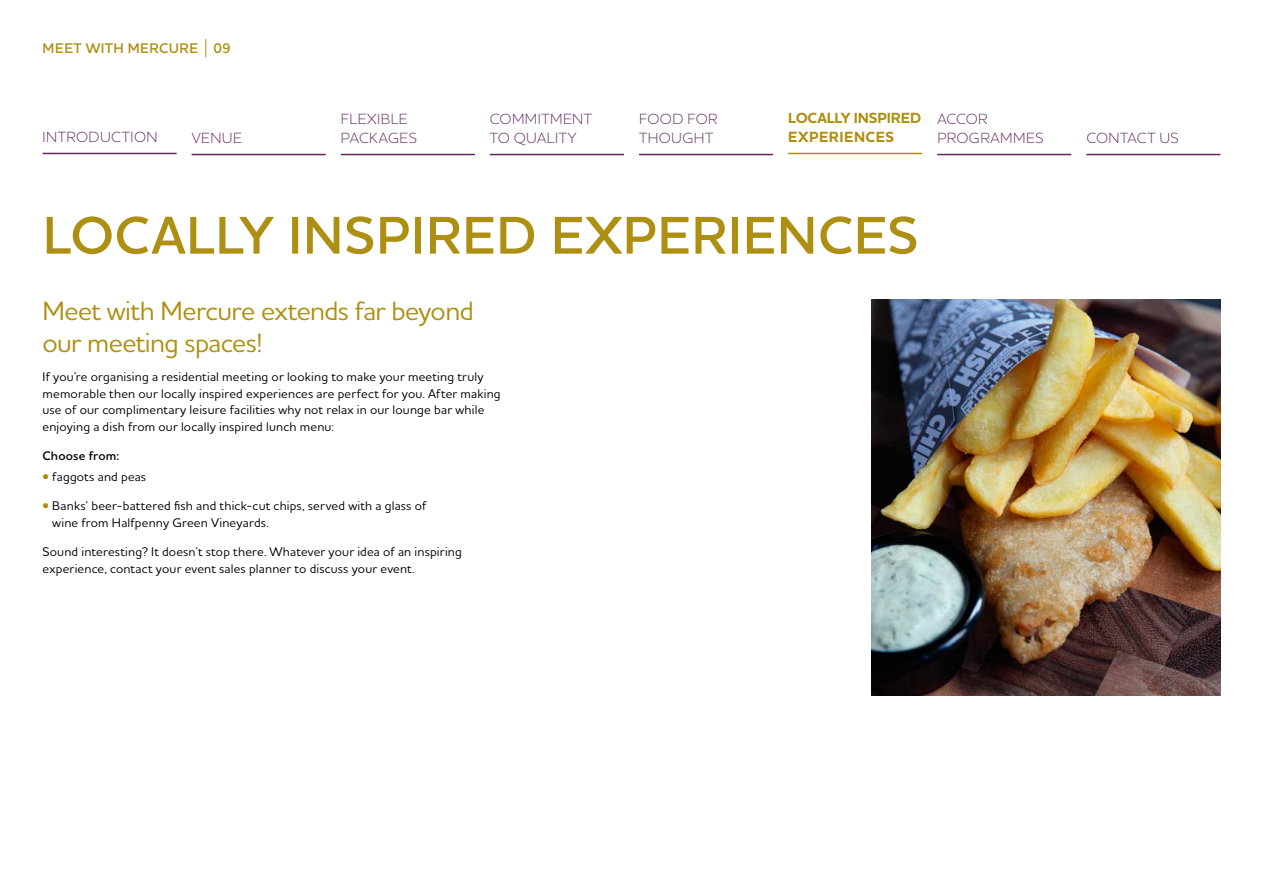
<style>
.page{position:relative;width:1263px;height:893px;background:#fff}
.page>*{position:absolute;margin:0;border:0;box-sizing:border-box;transform-origin:0 0}
.t1{font:600 54px "Houschka Alt Pro";letter-spacing:.015em;color:#ad8f12}
.t2{font:500 27px/32.4px "Houschka Alt Pro";letter-spacing:-.025em;color:#ad8f12}
.t3{font:300 15px/19.5px "Houschka Alt Pro";letter-spacing:.03em;color:#612662}
.t4{font:700 15px "Houschka Alt Pro";color:#ad8f12}
.t5{font:700 15px "Houschka Alt Pro";letter-spacing:.035em;color:#ad8f12}
.t6{font:600 14.25px "Houschka Alt Pro";letter-spacing:.04em;color:#ad8f12}
.t7{font:500 12.75px/16.5px "Houschka Alt Pro";letter-spacing:.015em;color:#000}
.t8{font:600 12.75px "Houschka Alt Pro";letter-spacing:.01em;color:#000}
.s1{color:#ad8f12}
</style>
<div class="page">
<svg style="left:206px;top:39px;width:1px;height:18px"></svg>
<img style="left:871px;top:299px;width:349px;height:397px">
<hr style="left:788px;top:153px;width:134px;height:1px;background:#ad8f12">
<hr style="left:43px;top:153px;width:134px;height:1px;background:#612662">
<hr style="left:1086px;top:154px;width:134px;height:1px;background:#612662">
<hr style="left:937px;top:154px;width:134px;height:1px;background:#612662">
<hr style="left:639px;top:154px;width:134px;height:1px;background:#612662">
<hr style="left:490px;top:154px;width:134px;height:1px;background:#612662">
<hr style="left:192px;top:154px;width:134px;height:1px;background:#612662">
<hr style="left:341px;top:154px;width:134px;height:1px;background:#612662">
<p class="t6" style="left:43px;top:39px;width:23px">MEET</p>
<p class="t6" style="left:86px;top:39px;width:65px">WITH MERCURE</p>
<p class="t6" style="left:213px;top:39px;width:19px">09</p>
<p class="t4" style="left:788px;top:108px;width:135px">LOCALLY INSPIRED</p>
<p class="t3" style="left:490px;top:108px;width:84px">COMMITMENT</p>
<p class="t3" style="left:639px;top:108px;width:80px">FOOD FOR<br>THOUGHT</p>
<p class="t3" style="left:937px;top:108px;width:12px">ACCOR<br>PROGRA</p>
<p class="t3" style="left:341px;top:108px;width:10px">FLEXIBLE<br>PAC</p>
<p class="t3" style="left:43px;top:127px;width:11px">INTRODUCTION</p>
<p class="t5" style="left:788px;top:127px;width:108px">EXPERIENCES</p>
<p class="t3" style="left:1086px;top:128px;width:94px">CONTACT US</p>
<p class="t3" style="left:192px;top:128px;width:21px">VENUE</p>
<p class="t3" style="left:490px;top:128px;width:46px">TO QUALITY</p>
<p class="t3" style="left:369px;top:128px;width:21px">KAGES</p>
<p class="t3" style="left:1000px;top:128px;width:35px">MMES</p>
<h1 class="t1" style="left:43px;top:201px;width:877px">LOCALLY INSPIRED EXPERIENCES</h1>
<h2 class="t2" style="left:43px;top:294px;width:433px">Meet with Mercure extends far beyond our meeting spaces!</h2>
<p class="t7" style="left:43px;top:368px;width:460px">If you’re organising a residential meeting or looking to make your meeting truly memorable then our locally inspired experiences are perfect for you. After making use of our complimentary leisure facilities why not relax in our lounge bar while enjoying a dish from our locally inspired lunch menu:</p>
<p class="t8" style="left:43px;top:448px;width:78px">CHOOSE FROM:</p>
<p class="t7" style="left:43px;top:468px;width:105px"><span class="s1">•</span> faggots and peas</p>
<p class="t7" style="left:52px;top:497px;width:376px;text-indent:-10px"><span class="s1">•</span> Banks’ beer-battered fish and thick-cut chips, served with a glass of wine from Halfpenny Green Vineyards.</p>
<p class="t7" style="left:43px;top:543px;width:421px">Sound interesting? It doesn’t stop there. Whatever your idea of an inspiring experience, contact your event sales planner to discuss your event.</p>
</div>
